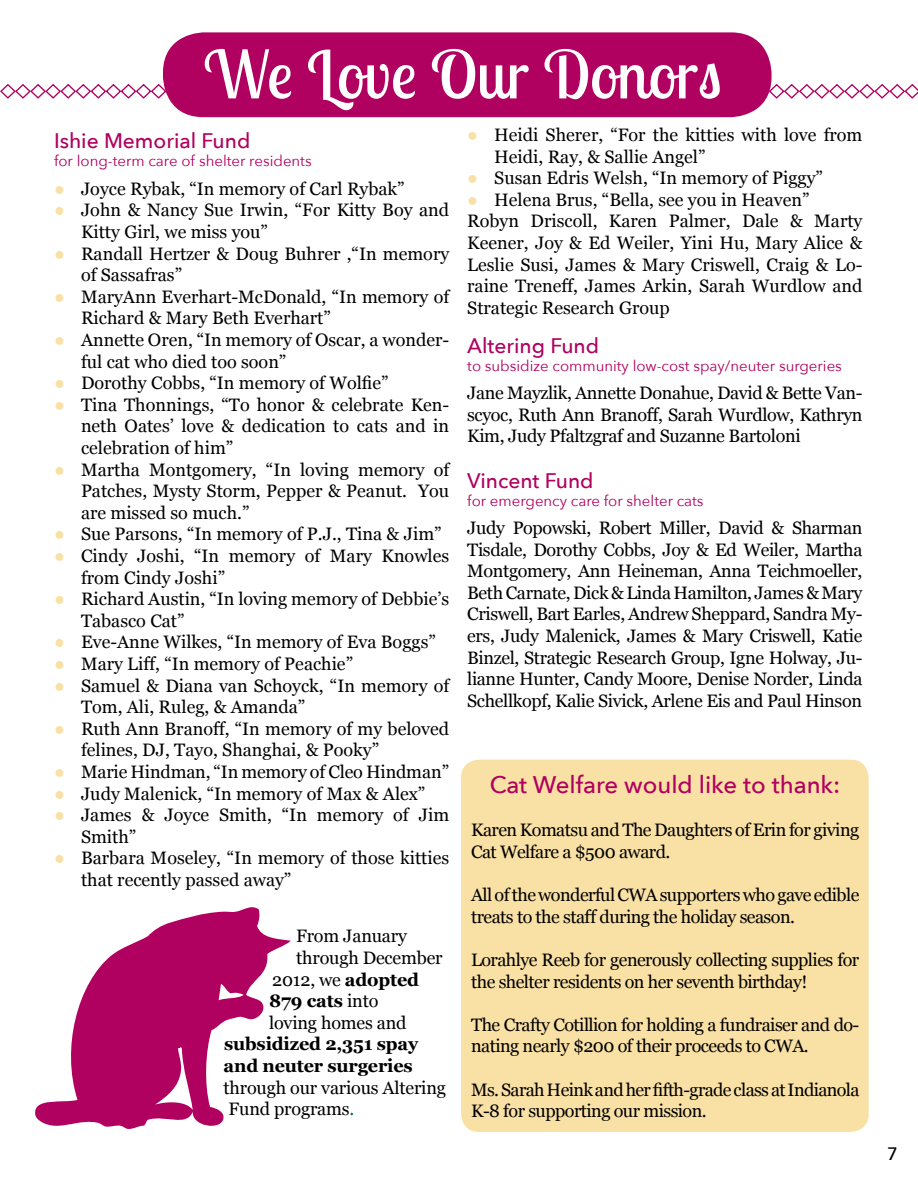
<style>
.page{position:relative;width:918px;height:1188px;background:#fff}
.page>*{position:absolute;margin:0;border:0;box-sizing:border-box;transform-origin:0 0}
.t1{font:66px "Lobster Two";color:#fff}
.t2{font:500 24px "Avenir Next";color:#b00060}
.t3{font:500 21px "Avenir Next";color:#b00060}
.t4{font:18px/21.6px "Georgia";color:#000}
.t5{font:18px/21.6px "Georgia";letter-spacing:-.03em;color:#000}
.t6{font:18px/21.6px "Georgia";letter-spacing:-.035em;color:#000}
.t7{font:700 18px/21.6px "Georgia";letter-spacing:-.01em;color:#000}
.t8{font:500 18px "Avenir Next";color:#000}
.t9{font:15px "Avenir Next";color:#b00060}
.s1{color:#f9e0a4}
.s2{font-weight:700}
.s3{font-weight:400}
.s4{color:#006f53}
</style>
<div class="page">
<svg style="left:0;top:83px;width:918px;height:17px"></svg>
<div style="left:163px;top:32px;width:609px;height:85px;background:#b00060;border-radius:40px"></div>
<div style="left:461px;top:760px;width:408px;height:372px;background:#f9e0a4;border-radius:18px"></div>
<svg style="left:35px;top:907px;width:256px;height:222px;fill:#b00060"></svg>
<h1 class="t1" style="left:203px;top:32px;width:520px">We Love Our Donors</h1>
<p class="t3" style="left:54px;top:128px;width:198px">Ishie Memorial Fund</p>
<p class="t9" style="left:54px;top:152px;width:259px">for long-term care of shelter residents</p>
<p class="t4" style="left:54px;top:177px;width:352px"><span class="s1">●</span> Joyce Rybak, “In memory of Carl Rybak”</p>
<p class="t4" style="left:81px;top:199px;width:370px;text-indent:-27px"><span class="s1">●</span> John &amp; Nancy Sue Irwin, “For Kitty Boy and<br>Kitty Girl, we miss you”</p>
<p class="t4" style="left:81px;top:242px;width:370px;text-indent:-27px"><span class="s1">●</span> Randall Hertzer &amp; Doug Buhrer ,“In memory of Sassafras”</p>
<p class="t4" style="left:81px;top:285px;width:370px;text-indent:-27px"><span class="s1">●</span> MaryAnn Everhart-McDonald, “In memory of<br>Richard &amp; Mary Beth Everhart”</p>
<p class="t4" style="left:81px;top:328px;width:370px;text-indent:-27px"><span class="s1">●</span> Annette Oren, “In memory of Oscar, a wonder&shy;ful cat who died too soon”</p>
<p class="t4" style="left:54px;top:371px;width:336px"><span class="s1">●</span> Dorothy Cobbs, “In memory of Wolfie”</p>
<p class="t4" style="left:81px;top:393px;width:370px;text-align:justify;text-indent:-27px"><span class="s1">●</span> Tina Thonnings, “To honor &amp; celebrate Ken&shy;neth Oates’ love &amp; dedication to cats and in celebration of him”</p>
<p class="t4" style="left:81px;top:458px;width:370px;text-align:justify;text-indent:-27px"><span class="s1">●</span> Martha Montgomery, “In loving memory of Patches, Mysty Storm, Pepper &amp; Peanut. You are missed so much.”</p>
<p class="t4" style="left:54px;top:523px;width:389px"><span class="s1">●</span> Sue Parsons, “In memory of P.J., Tina &amp; Jim”</p>
<p class="t4" style="left:81px;top:544px;width:370px;text-indent:-27px"><span class="s1">●</span> Cindy Joshi, “In memory of Mary Knowles from Cindy Joshi”</p>
<p class="t4" style="left:81px;top:587px;width:370px;text-indent:-27px"><span class="s1">●</span> Richard Austin, “In loving memory of Debbie’s<br>Tabasco Cat”</p>
<p class="t4" style="left:54px;top:631px;width:383px"><span class="s1">●</span> Eve-Anne Wilkes, “In memory of Eva Boggs”</p>
<p class="t4" style="left:54px;top:652px;width:301px"><span class="s1">●</span> Mary Liff, “In memory of Peachie”</p>
<p class="t4" style="left:81px;top:674px;width:370px;text-indent:-27px"><span class="s1">●</span> Samuel &amp; Diana van Schoyck, “In memory of<br>Tom, Ali, Ruleg, &amp; Amanda”</p>
<p class="t4" style="left:81px;top:717px;width:370px;text-indent:-27px"><span class="s1">●</span> Ruth Ann Branoff, “In memory of my beloved felines, DJ, Tayo, Shanghai, &amp; Pooky”</p>
<p class="t4" style="left:54px;top:760px;width:397px"><span class="s1">●</span> Marie Hindman, “In memory of Cleo Hindman”</p>
<p class="t4" style="left:54px;top:782px;width:373px"><span class="s1">●</span> Judy Malenick, “In memory of Max &amp; Alex”</p>
<p class="t4" style="left:81px;top:803px;width:370px;text-indent:-27px"><span class="s1">●</span> James &amp; Joyce Smith, “In memory of Jim<br>Smith”</p>
<p class="t4" style="left:81px;top:847px;width:370px;text-indent:-27px"><span class="s1">●</span> Barbara Moseley, “In memory of those kitties that recently passed away”</p>
<p class="t4" style="left:296px;top:925px;width:112px">From January</p>
<p class="t4" style="left:296px;top:946px;width:148px">through December</p>
<p class="t4" style="left:272px;top:968px;width:149px">2012, we <span class="s2">adopted</span></p>
<p class="t7" style="left:269px;top:989px;width:111px">879 cats <span class="s3">into</span></p>
<p class="t4" style="left:269px;top:1011px;width:139px">loving homes and</p>
<p class="t7" style="left:224px;top:1032px;width:196px">subsidized 2,351 spay and neuter surgeries</p>
<p class="t4" style="left:224px;top:1076px;width:224px">through our various Altering<br>Fund programs<span class="s4">.</span></p>
<p class="t4" style="left:494px;top:123px;width:370px;text-indent:-27px"><span class="s1">●</span> Heidi Sherer, “For the kitties with love from<br>Heidi, Ray, &amp; Sallie Angel”</p>
<p class="t4" style="left:467px;top:167px;width:357px"><span class="s1">●</span> Susan Edris Welsh, “In memory of Piggy”</p>
<p class="t4" style="left:467px;top:188px;width:397px"><span class="s1">●</span> Helena Brus, “Bella, see you in Heaven” Robyn Driscoll, Karen Palmer, Dale &amp; Marty Keener, Joy &amp; Ed Weiler, Yini Hu, Mary Alice &amp; Leslie Susi, James &amp; Mary Criswell, Craig &amp; Lo&shy;raine Treneff, James Arkin, Sarah Wurdlow and Strategic Research Group</p>
<p class="t3" style="left:467px;top:333px;width:133px">Altering Fund</p>
<p class="t9" style="left:467px;top:356px;width:376px">to subsidize community low-cost spay/neuter surgeries</p>
<p class="t4" style="left:467px;top:381px;width:397px;text-align:justify">Jane Mayzlik, Annette Donahue, David &amp; Bette Van&shy;scyoc, Ruth Ann Branoff, Sarah Wurdlow, Kathryn Kim, Judy Pfaltzgraf and Suzanne Bartoloni</p>
<p class="t3" style="left:467px;top:468px;width:128px">Vincent Fund</p>
<p class="t9" style="left:467px;top:491px;width:238px">for emergency care for shelter cats</p>
<p class="t4" style="left:467px;top:516px;width:397px;text-align:justify">Judy Popowski, Robert Miller, David &amp; Sharman Tisdale, Dorothy Cobbs, Joy &amp; Ed Weiler, Martha Montgomery, Ann Heineman, Anna Teichmoeller, Beth Carnate, Dick &amp; Linda Hamilton, James &amp; Mary Criswell, Bart Earles, Andrew Sheppard, Sandra My&shy;ers, Judy Malenick, James &amp; Mary Criswell, Katie Binzel, Strategic Research Group, Igne Holway, Ju&shy;lianne Hunter, Candy Moore, Denise Norder, Linda Schellkopf, Kalie Sivick, Arlene Eis and Paul Hinson</p>
<h2 class="t2" style="left:490px;top:770px;width:352px">Cat Welfare would like to thank:</h2>
<p class="t5" style="left:471px;top:819px;width:390px">Karen Komatsu and The Daughters of Erin for giving<br>Cat Welfare a $500 award.</p>
<p class="t5" style="left:471px;top:883px;width:390px">All of the wonderful CWA supporters who gave edible treats to the staff during the holiday season.</p>
<p class="t5" style="left:471px;top:948px;width:390px">Lorahlye Reeb for generously collecting supplies for the shelter residents on her seventh birthday!</p>
<p class="t5" style="left:471px;top:1013px;width:390px">The Crafty Cotillion for holding a fundraiser and do&shy;nating nearly $200 of their proceeds to CWA.</p>
<p class="t6" style="left:471px;top:1078px;width:390px">Ms. Sarah Heink and her fifth-grade class at Indianola<br>K-8 for supporting our mission.</p>
<p class="t8" style="left:887px;top:1142px;width:12px">7</p>
</div>
